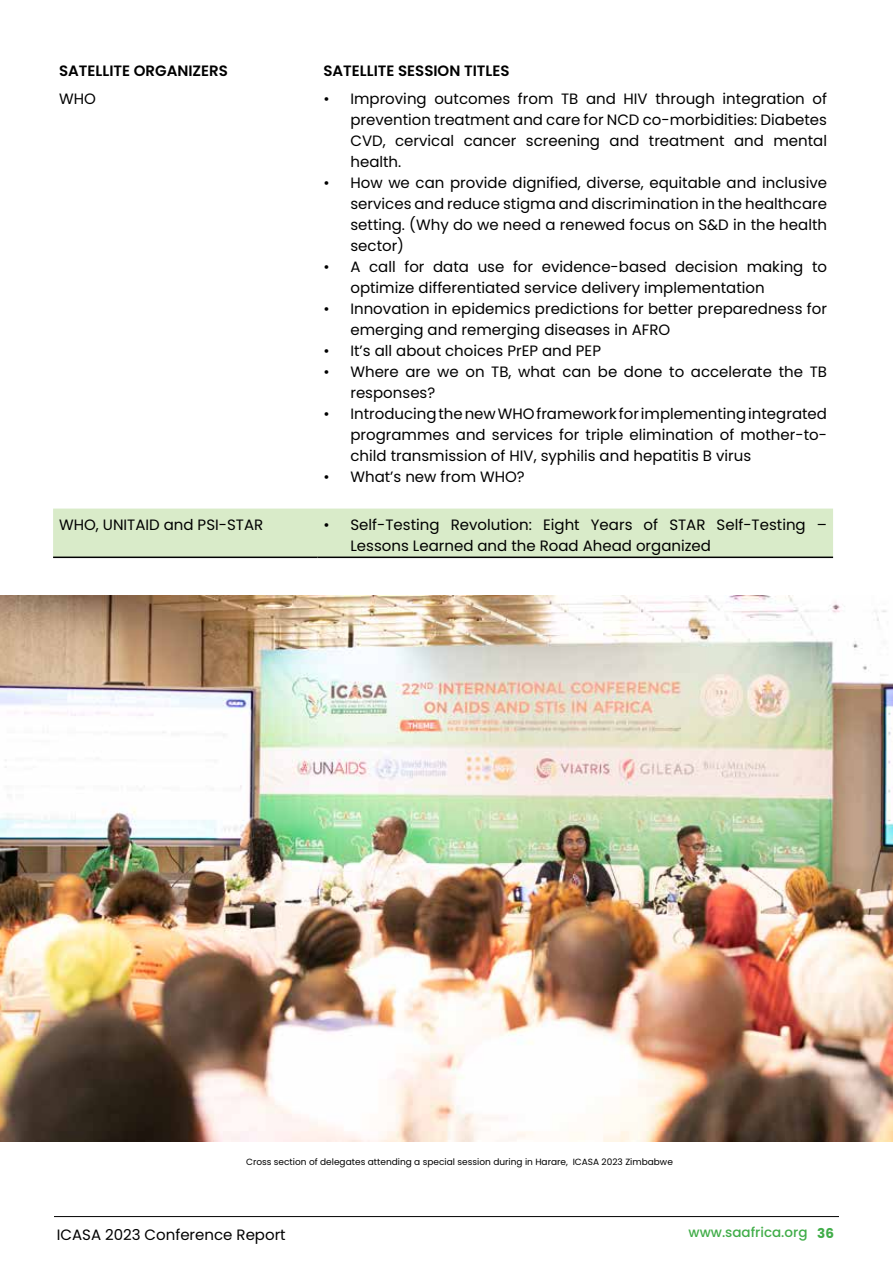
<style>
.page{position:relative;width:893px;height:1263px;background:#fff}
.page>*{position:absolute;margin:0;border:0;box-sizing:border-box;transform-origin:0 0}
.t1{font:15px/21px "Poppins";color:#000}
.t2{font:600 15px "Poppins";color:#000}
.t3{font:500 13.5px "Poppins";color:#41ad49}
.t4{font:9px "Poppins";color:#000}
.s1{font-weight:700}
</style>
<div class="page">
<hr style="left:54px;top:1216px;width:785px;height:1px;background:#000">
<div style="left:53px;top:508px;width:780px;height:48px;background:#d9ebc9"></div>
<hr style="left:53px;top:556px;width:264px;height:2px;background:#000">
<hr style="left:317px;top:556px;width:516px;height:2px;background:#000">
<img style="left:0;top:595px;width:893px;height:546px">
<p class="t2" style="left:59px;top:62px;width:170px">SATELLITE ORGANIZERS</p>
<p class="t2" style="left:323px;top:62px;width:188px">SATELLITE SESSION TITLES</p>
<p class="t1" style="left:59px;top:88px;width:38px">WHO</p>
<p class="t1" style="left:350px;top:88px;width:478px;text-align:justify;text-indent:-27px">• Improving outcomes from TB and HIV through integration of prevention treatment and care for NCD co-morbidities: Diabetes CVD, cervical cancer screening and treatment and mental health.</p>
<p class="t1" style="left:350px;top:172px;width:478px;text-align:justify;text-indent:-27px">• How we can provide dignified, diverse, equitable and inclusive services and reduce stigma and discrimination in the healthcare setting. (Why do we need a renewed focus on S&amp;D in the health sector)</p>
<p class="t1" style="left:350px;top:256px;width:478px;text-indent:-27px">• A call for data use for evidence-based decision making to optimize differentiated service delivery implementation</p>
<p class="t1" style="left:350px;top:298px;width:478px;text-indent:-27px">• Innovation in epidemics predictions for better preparedness for emerging and remerging diseases in AFRO</p>
<p class="t1" style="left:323px;top:340px;width:279px">• It’s all about choices PrEP and PEP</p>
<p class="t1" style="left:350px;top:361px;width:478px;text-indent:-27px">• Where are we on TB, what can be done to accelerate the TB responses?</p>
<p class="t1" style="left:350px;top:403px;width:478px;text-align:justify;text-indent:-27px">• Introducing the new WHO framework for implementing integrated programmes and services for triple elimination of mother-to&shy;child transmission of HIV, syphilis and hepatitis B virus</p>
<p class="t1" style="left:323px;top:466px;width:203px">• What’s new from WHO?</p>
<p class="t1" style="left:59px;top:515px;width:206px">WHO, UNITAID and PSI-STAR</p>
<p class="t1" style="left:350px;top:515px;width:478px;text-indent:-27px">• Self-Testing Revolution: Eight Years of STAR Self-Testing –<br>Lessons Learned and the Road Ahead organized</p>
<p class="t4" style="left:246px;top:1156px;width:428px">Cross section of delegates attending a special session during in Harare, ICASA 2023 Zimbabwe</p>
<p class="t1" style="left:57px;top:1224px;width:230px">ICASA 2023 Conference Report</p>
<p class="t3" style="left:689px;top:1224px;width:147px">www.saafrica.org <span class="s1">36</span></p>
</div>
